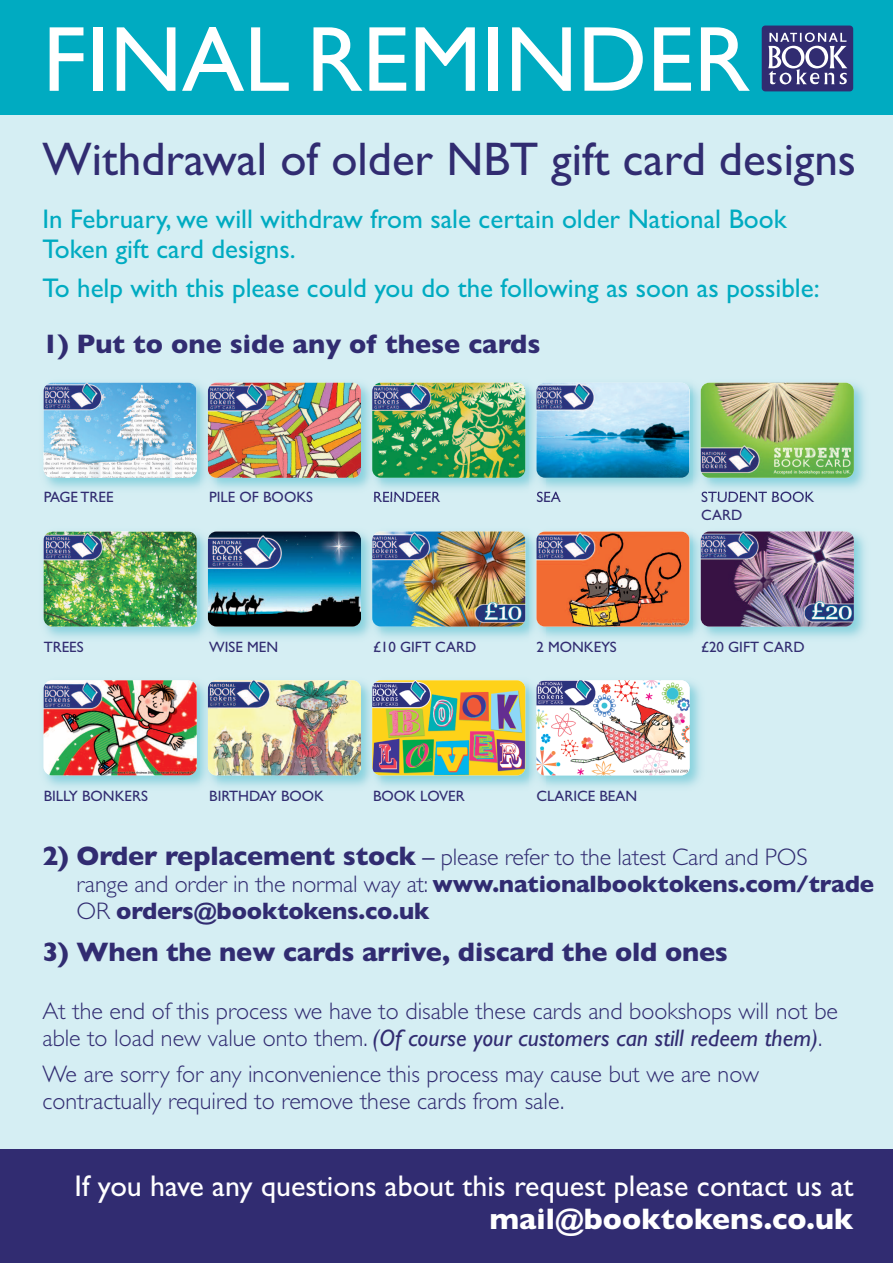
<style>
.page{position:relative;width:893px;height:1263px;background:#fff}
.page>*{position:absolute;margin:0;border:0;box-sizing:border-box;transform-origin:0 0}
.t1{font:93px "Gill Sans";color:#fff}
.t2{font:47.25px "Gill Sans";color:#312c71}
.t3{font:30px "Gill Sans";color:#fff}
.t4{font:700 30px "Gill Sans";color:#fff}
.t5{font:27px/30px "Gill Sans";color:#00abc1}
.t6{font:700 27px "Gill Sans";letter-spacing:-.005em;color:#312c71}
.t7{font:300 24px/27px "Gill Sans";color:#312c71}
.t8{font:15px/18px "Gill Sans";color:#312c71}
.s1{font-weight:700;font-size:27px}
.s2{font-weight:400}
.s3{font-weight:700}
.s4{font-weight:400;font-style:italic}
</style>
<div class="page">
<div style="left:0;top:114px;width:893px;height:1035px;background:#d5eef3"></div>
<div style="left:0;top:1149px;width:893px;height:114px;background:#312c71"></div>
<div style="left:0;top:0;width:893px;height:114px;background:#00abc1"></div>
<div style="left:762px;top:26px;width:91px;height:65px;background:#312c71;border-radius:4px"></div>
<svg style="left:768px;top:33px;width:79px;height:51px"></svg>
<img style="left:37px;top:376px;width:837px;height:121px">
<img style="left:44px;top:383px;width:153px;height:95px;border-radius:9px">
<img style="left:208px;top:383px;width:153px;height:95px;border-radius:9px">
<img style="left:374px;top:492px;width:65px;height:5px">
<img style="left:372px;top:383px;width:153px;height:95px;border-radius:9px">
<img style="left:537px;top:492px;width:22px;height:5px">
<img style="left:536px;top:383px;width:154px;height:95px;border-radius:9px">
<img style="left:702px;top:492px;width:112px;height:5px">
<img style="left:701px;top:383px;width:153px;height:95px;border-radius:9px">
<img style="left:37px;top:525px;width:837px;height:121px">
<img style="left:44px;top:531px;width:153px;height:95px;border-radius:9px">
<img style="left:208px;top:531px;width:153px;height:95px;border-radius:9px">
<img style="left:372px;top:531px;width:153px;height:95px;border-radius:9px">
<img style="left:536px;top:531px;width:154px;height:95px;border-radius:9px">
<img style="left:701px;top:531px;width:153px;height:95px;border-radius:9px">
<img style="left:37px;top:673px;width:672px;height:122px">
<img style="left:44px;top:680px;width:153px;height:95px;border-radius:9px">
<img style="left:208px;top:680px;width:153px;height:95px;border-radius:9px">
<img style="left:372px;top:680px;width:153px;height:95px;border-radius:9px">
<img style="left:536px;top:680px;width:154px;height:95px;border-radius:9px">
<h1 class="t1" style="left:43px;top:4px;width:709px">FINAL REMINDER</h1>
<h2 class="t2" style="left:43px;top:131px;width:815px">Withdrawal of older NBT gift card designs</h2>
<p class="t5" style="left:43px;top:204px;width:745px">In February, we will withdraw from sale certain older National Book<br>Token gift card designs.</p>
<p class="t5" style="left:43px;top:272px;width:779px">To help with this please could you do the following as soon as possible:</p>
<p class="t6" style="left:43px;top:328px;width:499px">1) Put to one side any of these cards</p>
<p class="t8" style="left:44px;top:488px;width:71px">PAGE TREE</p>
<p class="t8" style="left:44px;top:637px;width:41px">TREES</p>
<p class="t8" style="left:209px;top:488px;width:105px">PILE OF BOOKS</p>
<p class="t8" style="left:209px;top:637px;width:70px">WISE MEN</p>
<p class="t8" style="left:373px;top:488px;width:69px">REINDEER</p>
<p class="t8" style="left:536px;top:488px;width:26px">SEA</p>
<p class="t8" style="left:701px;top:488px;width:115px">STUDENT BOOK<br>CARD</p>
<p class="t8" style="left:373px;top:637px;width:105px">£10 GIFT CARD</p>
<p class="t8" style="left:536px;top:637px;width:82px">2 MONKEYS</p>
<p class="t8" style="left:701px;top:637px;width:105px">£20 GIFT CARD</p>
<p class="t8" style="left:44px;top:787px;width:106px">BILLY BONKERS</p>
<p class="t8" style="left:536px;top:787px;width:102px">CLARICE BEAN</p>
<p class="t8" style="left:209px;top:787px;width:116px">BIRTHDAY BOOK</p>
<p class="t8" style="left:373px;top:787px;width:93px">BOOK LOVER</p>
<p class="t7" style="left:77px;top:844px;width:799px;text-indent:-34px"><span class="s1">2) Order replacement stock</span> <span class="s2">–</span> please refer to the latest Card and POS<br>range and order in the normal way at: <span class="s3">www.nationalbooktokens.com/trade<br></span>OR <span class="s3">orders@booktokens.co.uk</span></p>
<p class="t6" style="left:43px;top:935px;width:687px">3) When the new cards arrive, discard the old ones</p>
<p class="t7" style="left:43px;top:998px;width:797px">At the end of this process we have to disable these cards and bookshops will not be able to load new value onto them. <span class="s4">(Of course your customers can still redeem them)</span>.</p>
<p class="t7" style="left:43px;top:1060px;width:718px">We are sorry for any inconvenience this process may cause but we are now contractually required to remove these cards from sale.</p>
<p class="t3" style="left:75px;top:1168px;width:780px">If you have any questions about this request please contact us at</p>
<p class="t4" style="left:489px;top:1201px;width:366px">mail@booktokens.co.uk</p>
</div>
